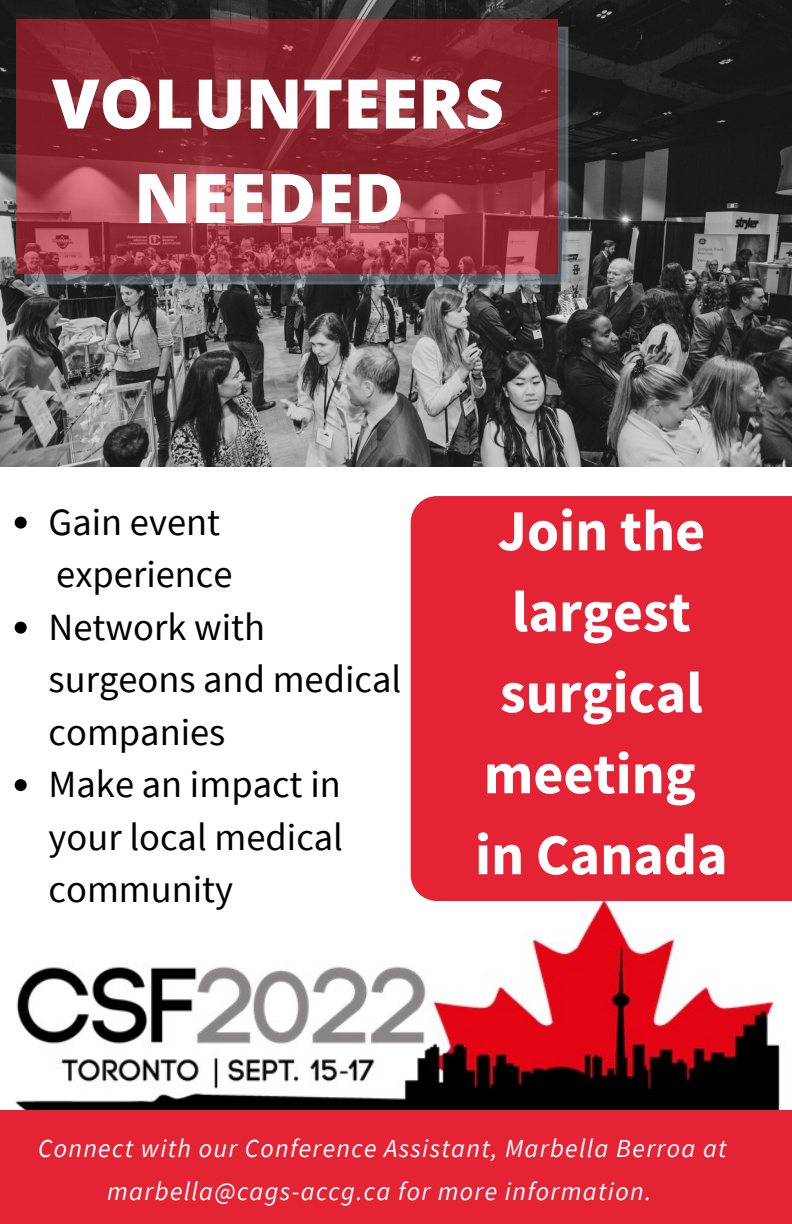
<style>
.page{position:relative;width:792px;height:1224px;background:#fff}
.page>*{position:absolute;margin:0;border:0;box-sizing:border-box;transform-origin:0 0}
.t1{font:800 68.4px "Open Sans";color:#fff}
.t2{font:700 58px/81px "Source Sans Pro";color:#fff;text-align:center}
.t3{font:38.4px/52.4px "Source Sans Pro";color:#000}
.t4{font:italic 26px/43.6px "Source Sans Pro";letter-spacing:.05em;color:#fff;text-align:center}
</style>
<div class="page">
<img style="left:15px;top:902px;width:765px;height:208px">
<div style="left:0;top:1110px;width:792px;height:114px;background:#e42334"></div>
<img style="left:0;top:0;width:792px;height:466px">
<svg style="left:24px;top:27px;width:544px;height:257px;background:#63696e"></svg>
<svg style="left:16px;top:19px;width:542px;height:255px;background:#933039"></svg>
<div style="left:411px;top:496px;width:381px;height:405px;background:#e42334"></div>
<svg style="left:15px;top:517px;width:12px;height:12px"></svg>
<svg style="left:15px;top:622px;width:12px;height:12px"></svg>
<svg style="left:15px;top:779px;width:12px;height:12px"></svg>
<p class="t1" style="left:52px;top:55px;width:454px">VOLUNTEERS</p>
<p class="t1" style="left:134px;top:150px;width:272px">NEEDED</p>
<p class="t3" style="left:49px;top:495px;width:185px">Gain event experience</p>
<p class="t3" style="left:49px;top:600px;width:354px">Network with surgeons and medical companies</p>
<p class="t3" style="left:49px;top:757px;width:296px;text-align:justify">Make an impact in your local medical community</p>
<p class="t2" style="left:484px;top:489px;width:223px">Join the largest surgical meeting</p>
<p class="t2" style="left:475px;top:813px;width:254px">in Canada</p>
<p class="t4" style="left:38px;top:1126px;width:690px">Connect with our Conference Assistant, Marbella Berroa at marbella@cags-accg.ca for more information.</p>
</div>
